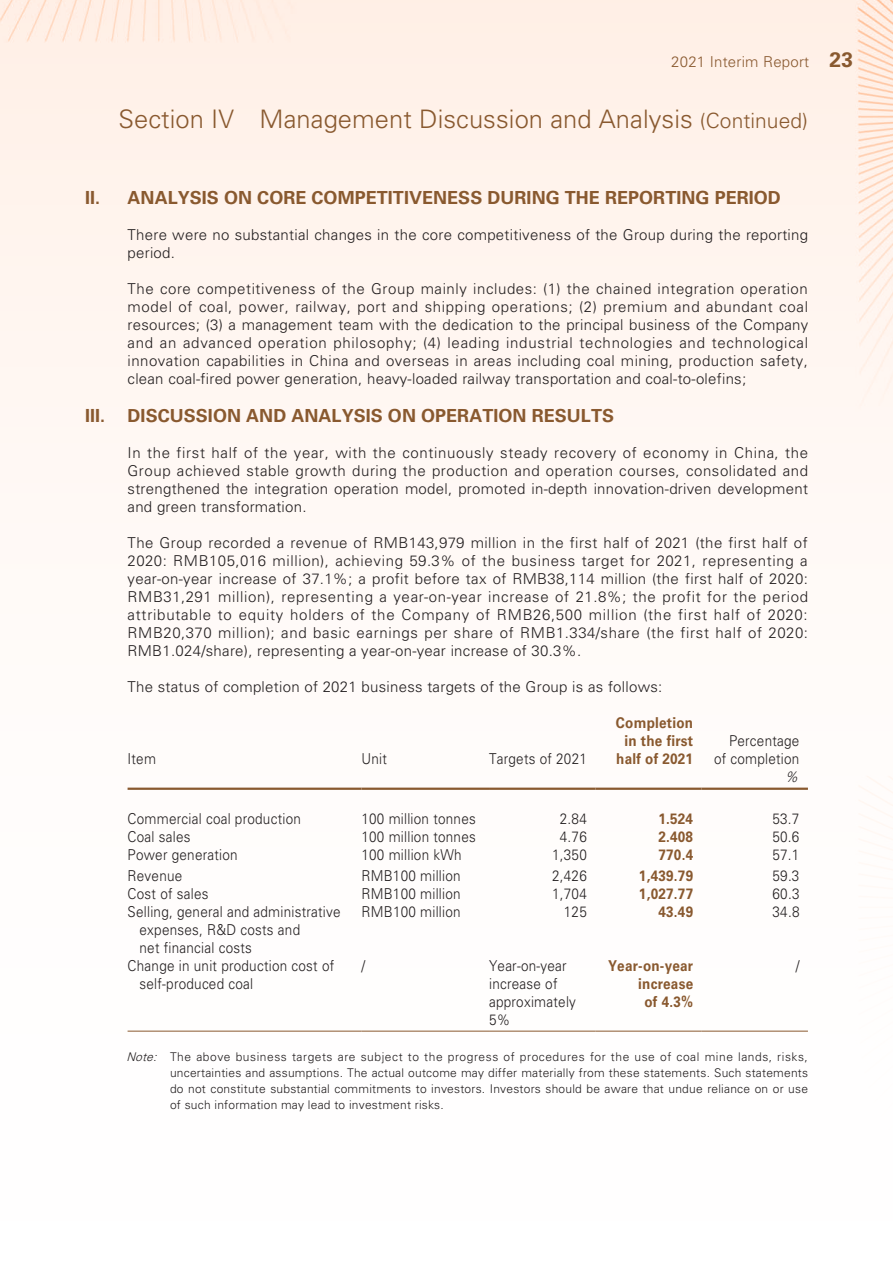
<style>
.page{position:relative;width:893px;height:1263px;background:#fff}
.page>*{position:absolute;margin:0;border:0;box-sizing:border-box;transform-origin:0 0}
.t1{font:300 25.5px "Univers LT Std";letter-spacing:.005em;color:#89592f}
.t2{font:700 18px "Univers LT Std";letter-spacing:.005em;color:#89592f}
.t3{font:300 15px/18px "Univers LT Std";letter-spacing:.02em;color:#231f20;text-align:justify}
.t4{font:300 15px/18px "Univers LT Std";letter-spacing:.02em;color:#231f20;scale:.9 1}
.t5{font:700 15px/18px "Univers LT Std";letter-spacing:.02em;color:#89592f;text-align:center;scale:.9 1}
.t6{font:300 15px "Univers LT Std";letter-spacing:.015em;color:#89592f}
.t7{font:italic 300 15px "Univers LT Std";color:#231f20;scale:.9 1}
.t8{font:300 12px/15.8px "Univers LT Std";letter-spacing:.02em;color:#231f20;text-align:justify}
.s1{font-weight:700;font-size:21px}
.s2{font-size:21px}
.s3{font-style:italic}
</style>
<div class="page">
<img style="left:0;top:0;width:893px;height:1032px">
<hr style="left:128px;top:788px;width:233px;height:2px;background:#89592f">
<hr style="left:361px;top:788px;width:128px;height:2px;background:#89592f">
<hr style="left:489px;top:788px;width:106px;height:2px;background:#89592f">
<hr style="left:595px;top:788px;width:107px;height:2px;background:#89592f">
<hr style="left:702px;top:788px;width:106px;height:2px;background:#89592f">
<hr style="left:128px;top:1031px;width:233px;height:1px;background:#89592f">
<hr style="left:361px;top:1031px;width:128px;height:1px;background:#89592f">
<hr style="left:489px;top:1031px;width:106px;height:1px;background:#89592f">
<hr style="left:595px;top:1031px;width:107px;height:1px;background:#89592f">
<hr style="left:702px;top:1031px;width:106px;height:1px;background:#89592f">
<p class="t6" style="left:671px;top:53px;width:183px">2021 Interim Report <span class="s1">23</span></p>
<h1 class="t1" style="left:118px;top:104px;width:691px">Section IV Management Discussion and Analysis <span class="s2">(Continued)</span></h1>
<p class="t2" style="left:85px;top:187px;width:697px">II. ANALYSIS ON CORE COMPETITIVENESS DURING THE REPORTING PERIOD</p>
<p class="t3" style="left:128px;top:226px;width:682px">There were no substantial changes in the core competitiveness of the Group during the reporting period.</p>
<p class="t3" style="left:128px;top:280px;width:682px">The core competitiveness of the Group mainly includes: (1) the chained integration operation model of coal, power, railway, port and shipping operations; (2) premium and abundant coal resources; (3) a management team with the dedication to the principal business of the Company and an advanced operation philosophy; (4) leading industrial technologies and technological innovation capabilities in China and overseas in areas including coal mining, production safety, clean coal-fired power generation, heavy-loaded railway transportation and coal-to-olefins;</p>
<p class="t2" style="left:85px;top:405px;width:530px">III. DISCUSSION AND ANALYSIS ON OPERATION RESULTS</p>
<p class="t3" style="left:128px;top:444px;width:682px">In the first half of the year, with the continuously steady recovery of economy in China, the Group achieved stable growth during the production and operation courses, consolidated and strengthened the integration operation model, promoted in-depth innovation-driven development and green transformation.</p>
<p class="t3" style="left:128px;top:534px;width:682px">The Group recorded a revenue of RMB143,979 million in the first half of 2021 (the first half of 2020: RMB105,016 million), achieving 59.3% of the business target for 2021, representing a year-on-year increase of 37.1%; a profit before tax of RMB38,114 million (the first half of 2020:<br>RMB31,291 million), representing a year-on-year increase of 21.8%; the profit for the period attributable to equity holders of the Company of RMB26,500 million (the first half of 2020:<br>RMB20,370 million); and basic earnings per share of RMB1.334/share (the first half of 2020:<br>RMB1.024/share), representing a year-on-year increase of 30.3%.</p>
<p class="t3" style="left:128px;top:678px;width:536px">The status of completion of 2021 business targets of the Group is as follows:</p>
<p class="t4" style="left:128px;top:750px;width:33px">Item</p>
<p class="t4" style="left:361px;top:750px;width:30px">Unit</p>
<p class="t4" style="left:489px;top:750px;width:110px">Targets of 2021</p>
<p class="t5" style="left:616px;top:714px;width:87px">Completion in the first half of 2021</p>
<p class="t4" style="left:714px;top:732px;width:96px;text-align:right">Percentage of completion</p>
<p class="t7" style="left:784px;top:767px;width:22px">%</p>
<p class="t4" style="left:128px;top:810px;width:194px">Commercial coal production</p>
<p class="t4" style="left:361px;top:810px;width:129px">100 million tonnes</p>
<p class="t4" style="left:560px;top:810px;width:31px">2.84</p>
<p class="t5" style="left:658px;top:810px;width:40px">1.524</p>
<p class="t4" style="left:772px;top:810px;width:31px">53.7</p>
<p class="t4" style="left:128px;top:828px;width:71px">Coal sales</p>
<p class="t4" style="left:361px;top:828px;width:129px">100 million tonnes</p>
<p class="t4" style="left:560px;top:828px;width:31px">4.76</p>
<p class="t5" style="left:658px;top:828px;width:40px">2.408</p>
<p class="t4" style="left:772px;top:828px;width:31px">50.6</p>
<p class="t4" style="left:128px;top:846px;width:124px">Power generation</p>
<p class="t4" style="left:361px;top:846px;width:113px">100 million kWh</p>
<p class="t4" style="left:552px;top:846px;width:40px">1,350</p>
<p class="t5" style="left:658px;top:846px;width:40px">770.4</p>
<p class="t4" style="left:772px;top:846px;width:31px">57.1</p>
<p class="t4" style="left:128px;top:867px;width:62px">Revenue</p>
<p class="t4" style="left:361px;top:867px;width:112px">RMB100 million</p>
<p class="t4" style="left:552px;top:867px;width:40px">2,426</p>
<p class="t5" style="left:639px;top:867px;width:62px">1,439.79</p>
<p class="t4" style="left:772px;top:867px;width:31px">59.3</p>
<p class="t4" style="left:128px;top:885px;width:91px">Cost of sales</p>
<p class="t4" style="left:361px;top:885px;width:112px">RMB100 million</p>
<p class="t4" style="left:552px;top:885px;width:40px">1,704</p>
<p class="t5" style="left:639px;top:885px;width:62px">1,027.77</p>
<p class="t4" style="left:772px;top:885px;width:31px">60.3</p>
<p class="t4" style="left:140px;top:903px;width:225px;text-indent:-12px">Selling, general and administrative expenses, R&amp;D costs and<br>net financial costs</p>
<p class="t4" style="left:361px;top:903px;width:112px">RMB100 million</p>
<p class="t4" style="left:564px;top:903px;width:27px">125</p>
<p class="t5" style="left:658px;top:903px;width:40px">43.49</p>
<p class="t4" style="left:772px;top:903px;width:31px">34.8</p>
<p class="t4" style="left:140px;top:957px;width:218px;text-indent:-12px">Change in unit production cost of self-produced coal</p>
<p class="t4" style="left:361px;top:957px;width:6px">/</p>
<p class="t4" style="left:489px;top:957px;width:98px">Year-on-year increase of approximately<br>5%</p>
<p class="t5" style="left:608px;top:957px;width:96px;text-align:right">Year-on-year increase<br>of 4.3%</p>
<p class="t4" style="left:796px;top:957px;width:6px">/</p>
<p class="t8" style="left:170px;top:1049px;width:640px;text-indent:-44px"><span class="s3">Note:</span> The above business targets are subject to the progress of procedures for the use of coal mine lands, risks, uncertainties and assumptions. The actual outcome may differ materially from these statements. Such statements do not constitute substantial commitments to investors. Investors should be aware that undue reliance on or use of such information may lead to investment risks.</p>
</div>
